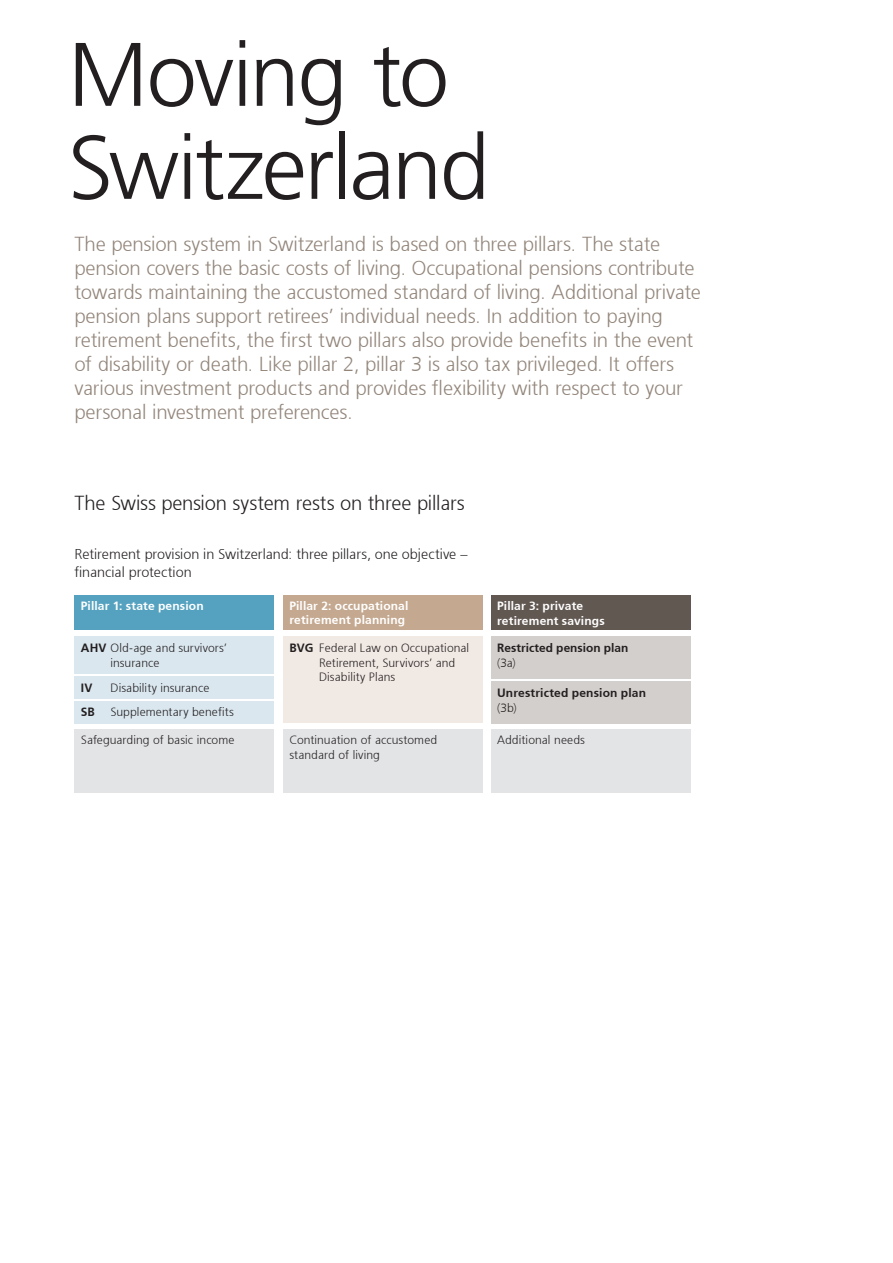
<style>
.page{position:relative;width:893px;height:1263px;background:#fff}
.page>*{position:absolute;margin:0;border:0;box-sizing:border-box;transform-origin:0 0}
.Title_C__60_pt{font:300 90px/93px "Frutiger 45";letter-spacing:-.025em;color:#231f20}
.Lead_Frutiger___13_5{font:300 20.25px/24px "Frutiger 45";letter-spacing:-.01em;color:#92857a}
.Body_copy___9_5_pt{font:300 20.25px "Frutiger 45";letter-spacing:-.01em;color:#231f20}
.Body_copy___9_5_pt-2{font:300 14.25px/18px "Frutiger 45";color:#231f20}
.Grafik{font:300 12px/14.4px "Frutiger 45";letter-spacing:.005em;color:#231f20}
.t1{font:300 12px/14.4px "Frutiger 45";letter-spacing:.01em;color:#fff}
.t2{font:300 12px/15px "Frutiger 45";letter-spacing:.01em;color:#231f20}
.s1{font-style:inherit}
</style>
<div class="page">
<div style="left:283px;top:729px;width:200px;height:63px;background:#e3e4e6"></div>
<div style="left:74px;top:729px;width:200px;height:63px;background:#e3e4e6"></div>
<div style="left:491px;top:729px;width:200px;height:63px;background:#e3e4e6"></div>
<div style="left:74px;top:702px;width:200px;height:22px;background:#dae7ef"></div>
<div style="left:74px;top:676px;width:200px;height:23px;background:#dae7ef"></div>
<div style="left:74px;top:637px;width:200px;height:37px;background:#dae7ef"></div>
<div style="left:74px;top:595px;width:200px;height:35px;background:#55a2c0"></div>
<div style="left:283px;top:595px;width:200px;height:35px;background:#c4a88f"></div>
<div style="left:283px;top:637px;width:200px;height:86px;background:#f1e9e3"></div>
<div style="left:491px;top:595px;width:200px;height:35px;background:#625852"></div>
<div style="left:491px;top:637px;width:200px;height:42px;background:#d3cfcc"></div>
<div style="left:491px;top:682px;width:200px;height:42px;background:#d3cfcc"></div>
<p class="Title_C__60_pt" style="left:68px;top:28px;width:423px">Moving to<br>Switzerland</p>
<p class="Lead_Frutiger___13_5" style="left:74px;top:232px;width:628px">The pension system in Switzerland is based on three pillars. The state pension covers the basic costs of living. Occupational pensions contribute towards maintaining the accustomed standard of living. Additional private pension plans support retirees’ individual needs. In addition to paying retirement benefits, the first two pillars also provide benefits in the event of disability or death. Like pillar 2, pillar 3 is also tax privileged. It offers various investment products and provides flexibility with respect to your personal investment preferences.</p>
<p class="Body_copy___9_5_pt" style="left:74px;top:492px;width:392px">The Swiss pension system rests on three pillars</p>
<p class="Body_copy___9_5_pt-2" style="left:74px;top:545px;width:395px">Retirement provision in Switzerland: three pillars, one objective – financial protection</p>
<p class="t1" style="left:81px;top:598px;width:124px">Pillar 1: state pension</p>
<p class="t1" style="left:289px;top:598px;width:121px">Pillar 2: occupational retirement planning</p>
<p class="Grafik" style="left:289px;top:641px;width:181px"><span class="s1">BVG</span> Federal Law on Occupational</p>
<p class="Grafik" style="left:319px;top:655px;width:138px">Retirement, Survivors’ and<br>Disability Plans</p>
<p class="Grafik" style="left:111px;top:641px;width:118px;text-indent:-30px"><span class="s1">AHV</span> Old-age and survivors’ insurance</p>
<p class="t2" style="left:81px;top:680px;width:13px">IV</p>
<p class="Grafik" style="left:111px;top:680px;width:100px">Disability insurance</p>
<p class="t2" style="left:81px;top:704px;width:16px">SB</p>
<p class="Grafik" style="left:111px;top:705px;width:125px">Supplementary benefits</p>
<p class="t1" style="left:497px;top:598px;width:109px;line-height:15px">Pillar 3: private retirement savings</p>
<p class="t2" style="left:497px;top:640px;width:133px">Restricted pension plan <span class="s1">(3a)</span></p>
<p class="t2" style="left:497px;top:685px;width:150px">Unrestricted pension plan</p>
<p class="Grafik" style="left:497px;top:701px;width:21px">(3b)</p>
<p class="Grafik" style="left:81px;top:733px;width:155px">Safeguarding of basic income</p>
<p class="Grafik" style="left:497px;top:733px;width:89px">Additional needs</p>
<p class="Grafik" style="left:289px;top:732px;width:149px;line-height:15px">Continuation of accustomed standard of living</p>
</div>
